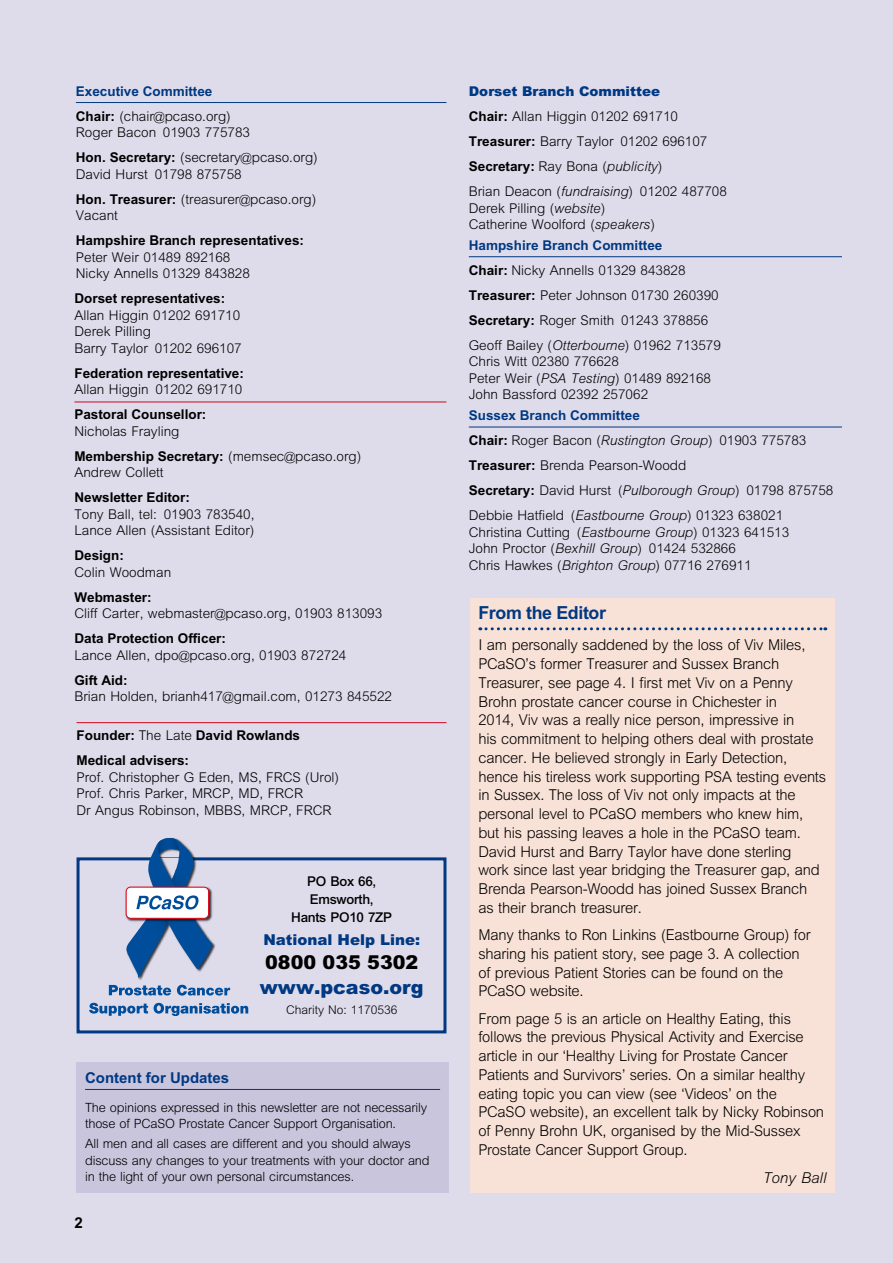
<style>
.page{position:relative;width:893px;height:1263px;background:#dedceb}
.page>*{position:absolute;margin:0;border:0;box-sizing:border-box;transform-origin:0 0}
.t1{font:900 19.2px "M Arial";color:#003882}
.t2{font:900 19.2px "M Arial";color:#000}
.t3{font:700 18px "M Arial";letter-spacing:-.02em;color:#003882}
.t4{font:300 15px/18.8px "M Arial";letter-spacing:-.015em;color:#000}
.t5{font:700 15px "M Arial";color:#003882}
.t6{font:900 15px "M Arial";color:#003882}
.t7{font:italic 300 15px "M Arial";letter-spacing:.005em;color:#000}
.t8{font:700 15px "M Arial";color:#000}
.t9{font:300 13.5px/25px "M Arial";color:#000}
.t10{font:700 13.5px/25px "M Arial";color:#000}
.t11{font:700 13.5px/25px "M Arial";color:#003882}
.t12{font:500 13.5px/18px "M Arial";letter-spacing:-.02em;color:#000;text-align:center}
.t13{font:300 12.75px/16.5px "M Arial";letter-spacing:-.015em;color:#000}
.t14{font:300 12px "M Arial";color:#000}
.s1{color:#000}
.s2{font-weight:300;color:#000}
.s3{font-weight:700}
.s4{font-weight:300}
.s5{font-weight:900;color:#003882}
.s6{font-style:italic}
.s7{font-weight:700;color:#003882}
</style>
<div class="page">
<div style="left:77px;top:1062px;width:372px;height:130px;background:#c8c5dd"></div>
<hr style="left:85px;top:1089px;width:355px;height:1px;background:#003882">
<hr style="left:76px;top:102px;width:370px;height:1px;background:#003882">
<hr style="left:74px;top:402px;width:372px;height:1px;background:#cd071e">
<hr style="left:469px;top:256px;width:373px;height:1px;background:#003882">
<hr style="left:469px;top:427px;width:373px;height:1px;background:#003882">
<div style="left:77px;top:857px;width:369px;height:176px;border:3px solid #003882"></div>
<hr style="left:77px;top:722px;width:369px;height:1px;background:#cd071e">
<div style="left:470px;top:598px;width:365px;height:595px;background:#f8e1d6"></div>
<svg style="left:480px;top:627px;width:346px;height:3px"></svg>
<svg style="left:124px;top:838px;width:89px;height:140px"></svg>
<svg style="left:109px;top:985px;width:62px;height:10px"></svg>
<svg style="left:177px;top:985px;width:53px;height:10px"></svg>
<svg style="left:89px;top:1003px;width:59px;height:13px"></svg>
<svg style="left:154px;top:1003px;width:94px;height:13px"></svg>
<p class="t11" style="left:76px;top:78px;width:156px">Executive Committee<br><span class="s1">Chair:</span> <span class="s2">(chair@pcaso.org)</span></p>
<p class="t9" style="left:76px;top:120px;width:243px">Roger Bacon 01903 775783<br><span class="s3">Hon. Secretary:</span> (secretary@pcaso.org)</p>
<p class="t9" style="left:76px;top:161px;width:242px">David Hurst 01798 875758<br><span class="s3">Hon. Treasurer:</span> (treasurer@pcaso.org)</p>
<p class="t9" style="left:76px;top:203px;width:44px">Vacant</p>
<p class="t10" style="left:76px;top:228px;width:230px">Hampshire Branch representatives:</p>
<p class="t9" style="left:76px;top:249px;width:176px;line-height:16.5px">Peter Weir 01489 892168<br>Nicky Annells 01329 843828</p>
<p class="t10" style="left:74px;top:286px;width:152px">Dorset representatives:</p>
<p class="t9" style="left:74px;top:307px;width:169px;line-height:16.5px">Allan Higgin 01202 691710<br>Derek Pilling<br>Barry Taylor 01202 696107</p>
<p class="t10" style="left:74px;top:360px;width:171px">Federation representative:</p>
<p class="t9" style="left:74px;top:377px;width:170px">Allan Higgin 01202 691710</p>
<p class="t10" style="left:74px;top:402px;width:134px">Pastoral Counsellor:</p>
<p class="t9" style="left:74px;top:418px;width:288px">Nicholas Frayling<br><span class="s3">Membership Secretary:</span> (memsec@pcaso.org)</p>
<p class="t9" style="left:74px;top:460px;width:91px">Andrew Collett</p>
<p class="t10" style="left:74px;top:485px;width:117px">Newsletter Editor:</p>
<p class="t9" style="left:74px;top:506px;width:182px;line-height:16.5px">Tony Ball, tel: 01903 783540,<br>Lance Allen (Assistant Editor)</p>
<p class="t10" style="left:74px;top:543px;width:51px">Design:</p>
<p class="t9" style="left:74px;top:559px;width:98px">Colin Woodman</p>
<p class="t10" style="left:74px;top:584px;width:79px">Webmaster:</p>
<p class="t9" style="left:74px;top:601px;width:309px">Cliff Carter, webmaster@pcaso.org, 01903 813093</p>
<p class="t10" style="left:74px;top:626px;width:153px">Data Protection Officer:</p>
<p class="t9" style="left:74px;top:642px;width:273px">Lance Allen, dpo@pcaso.org, 01903 872724</p>
<p class="t10" style="left:74px;top:667px;width:55px">Gift Aid:</p>
<p class="t9" style="left:74px;top:684px;width:319px">Brian Holden, brianh417@gmail.com, 01273 845522</p>
<p class="t10" style="left:77px;top:723px;width:225px">Founder: <span class="s4">The Late</span> David Rowlands<br>Medical advisers:</p>
<p class="t9" style="left:77px;top:768px;width:264px;line-height:16.5px">Prof. Christopher G Eden, MS, FRCS (Urol)<br>Prof. Chris Parker, MRCP, MD, FRCR<br>Dr Angus Robinson, MBBS, MRCP, FRCR</p>
<p class="t12" style="left:291px;top:872px;width:102px">PO Box 66,<br>Emsworth,<br>Hants PO10 7ZP</p>
<p class="t6" style="left:263px;top:930px;width:158px">National Help Line:</p>
<h1 class="t2" style="left:265px;top:950px;width:155px">0800 035 5302</h1>
<h1 class="t1" style="left:260px;top:975px;width:165px">www.pcaso.org</h1>
<p class="t14" style="left:286px;top:1003px;width:113px">Charity No: 1170536</p>
<p class="t5" style="left:85px;top:1069px;width:146px">Content for Updates</p>
<p class="t13" style="left:85px;top:1099px;width:344px">The opinions expressed in this newsletter are not necessarily those of PCaSO Prostate Cancer Support Organisation.</p>
<p class="t13" style="left:85px;top:1135px;width:346px">All men and all cases are different and you should always discuss any changes to your treatments with your doctor and in the light of your own personal circumstances.</p>
<p class="t8" style="left:75px;top:1214px;width:10px">2</p>
<p class="t9" style="left:469px;top:79px;width:260px"><span class="s5">Dorset Branch Committee<br></span><span class="s3">Chair:</span> Allan Higgin 01202 691710<br><span class="s3">Treasurer:</span> Barry Taylor 01202 696107<br><span class="s3">Secretary:</span> Ray Bona (<span class="s6">publicity</span>)<br>Brian Deacon (<span class="s6">fundraising</span>) 01202 487708</p>
<p class="t9" style="left:469px;top:200px;width:188px;line-height:16.5px">Derek Pilling (<span class="s6">website</span>)<br>Catherine Woolford (<span class="s6">speakers</span>)</p>
<p class="t9" style="left:469px;top:233px;width:254px"><span class="s7">Hampshire Branch Committee<br></span><span class="s3">Chair:</span> Nicky Annells 01329 843828<br><span class="s3">Treasurer:</span> Peter Johnson 01730 260390<br><span class="s3">Secretary:</span> Roger Smith 01243 378856<br>Geoff Bailey (<span class="s6">Otterbourne</span>) 01962 713579</p>
<p class="t9" style="left:469px;top:353px;width:244px;line-height:16.5px">Chris Witt 02380 776628<br>Peter Weir (<span class="s6">PSA Testing</span>) 01489 892168<br>John Bassford 02392 257062</p>
<p class="t9" style="left:469px;top:403px;width:366px"><span class="s7">Sussex Branch Committee<br></span><span class="s3">Chair:</span> Roger Bacon (<span class="s6">Rustington Group</span>) 01903 775783<br><span class="s3">Treasurer:</span> Brenda Pearson-Woodd<br><span class="s3">Secretary:</span> David Hurst (<span class="s6">Pulborough Group</span>) 01798 875758<br>Debbie Hatfield (<span class="s6">Eastbourne Group</span>) 01323 638021</p>
<p class="t9" style="left:469px;top:524px;width:322px;line-height:16.5px">Christina Cutting (<span class="s6">Eastbourne Group</span>) 01323 641513<br>John Proctor (<span class="s6">Bexhill Group</span>) 01424 532866<br>Chris Hawkes (<span class="s6">Brighton Group</span>) 07716 276911</p>
<h2 class="t3" style="left:478px;top:602px;width:129px">From the Editor</h2>
<p class="t4" style="left:478px;top:636px;width:349px">I am personally saddened by the loss of Viv Miles, PCaSO’s former Treasurer and Sussex Branch Treasurer, see page 4. I first met Viv on a Penny Brohn prostate cancer course in Chichester in<br>2014, Viv was a really nice person, impressive in<br>his commitment to helping others deal with prostate cancer. He believed strongly in Early Detection, hence his tireless work supporting PSA testing events in Sussex. The loss of Viv not only impacts at the personal level to PCaSO members who knew him, but his passing leaves a hole in the PCaSO team.<br>David Hurst and Barry Taylor have done sterling<br>work since last year bridging the Treasurer gap, and Brenda Pearson-Woodd has joined Sussex Branch as their branch treasurer.</p>
<p class="t4" style="left:478px;top:925px;width:334px">Many thanks to Ron Linkins (Eastbourne Group) for sharing his patient story, see page 3. A collection of previous Patient Stories can be found on the PCaSO website.</p>
<p class="t4" style="left:478px;top:1009px;width:347px">From page 5 is an article on Healthy Eating, this follows the previous Physical Activity and Exercise article in our ‘Healthy Living for Prostate Cancer Patients and Survivors’ series. On a similar healthy eating topic you can view (see ‘Videos’ on the PCaSO website), an excellent talk by Nicky Robinson of Penny Brohn UK, organised by the Mid-Sussex Prostate Cancer Support Group.</p>
<p class="t7" style="left:763px;top:1169px;width:65px">Tony Ball</p>
</div>
